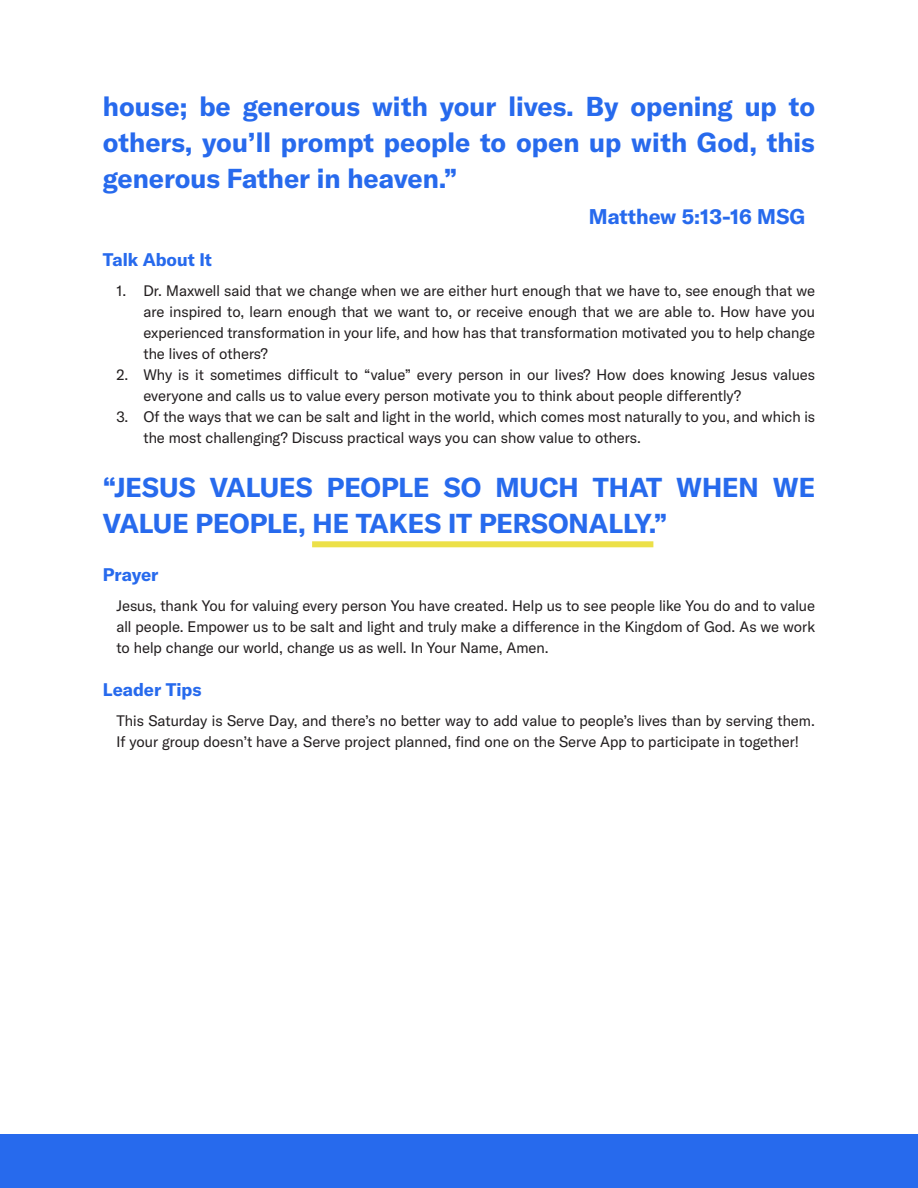
<style>
.page{position:relative;width:918px;height:1188px;background:#fff}
.page>*{position:absolute;margin:0;border:0;box-sizing:border-box;transform-origin:0 0}
.t1{font:700 27px/36px "GT America";color:#276aed;text-align:justify}
.t2{font:700 21px "GT America";color:#276aed}
.t3{font:700 18px "GT America";color:#276aed}
.t4{font:15px/21px "GT America";color:#231f20}
</style>
<div class="page">
<div style="left:0;top:1134px;width:918px;height:54px;background:#276aed"></div>
<div style="left:312px;top:541px;width:341px;height:6px;background:#ece048"></div>
<p class="t1" style="left:103px;top:88px;width:714px">house; be generous with your lives. By opening up to others, you’ll prompt people to open up with God, this generous Father in heaven.”</p>
<p class="t2" style="left:589px;top:204px;width:218px">Matthew 5:13-16 MSG</p>
<p class="t3" style="left:103px;top:249px;width:111px">Talk About It</p>
<p class="t4" style="left:143px;top:280px;width:673px;text-align:justify;text-indent:-27px">1. Dr. Maxwell said that we change when we are either hurt enough that we have to, see enough that we are inspired to, learn enough that we want to, or receive enough that we are able to. How have you experienced transformation in your life, and how has that transformation motivated you to help change the lives of others?</p>
<p class="t4" style="left:143px;top:364px;width:673px;text-indent:-27px">2. Why is it sometimes difficult to “value” every person in our lives? How does knowing Jesus values everyone and calls us to value every person motivate you to think about people differently?</p>
<p class="t4" style="left:143px;top:406px;width:673px;text-indent:-27px">3. Of the ways that we can be salt and light in the world, which comes most naturally to you, and which is the most challenging? Discuss practical ways you can show value to others.</p>
<p class="t1" style="left:103px;top:469px;width:714px">“JESUS VALUES PEOPLE SO MUCH THAT WHEN WE<br>VALUE PEOPLE, HE TAKES IT PERSONALLY.”</p>
<p class="t3" style="left:103px;top:564px;width:57px">Prayer</p>
<p class="t4" style="left:116px;top:595px;width:700px;text-align:justify">Jesus, thank You for valuing every person You have created. Help us to see people like You do and to value all people. Empower us to be salt and light and truly make a difference in the Kingdom of God. As we work to help change our world, change us as well. In Your Name, Amen.</p>
<p class="t3" style="left:103px;top:678px;width:100px">Leader Tips</p>
<p class="t4" style="left:116px;top:710px;width:700px">This Saturday is Serve Day, and there’s no better way to add value to people’s lives than by serving them.<br>If your group doesn’t have a Serve project planned, find one on the Serve App to participate in together!</p>
</div>
